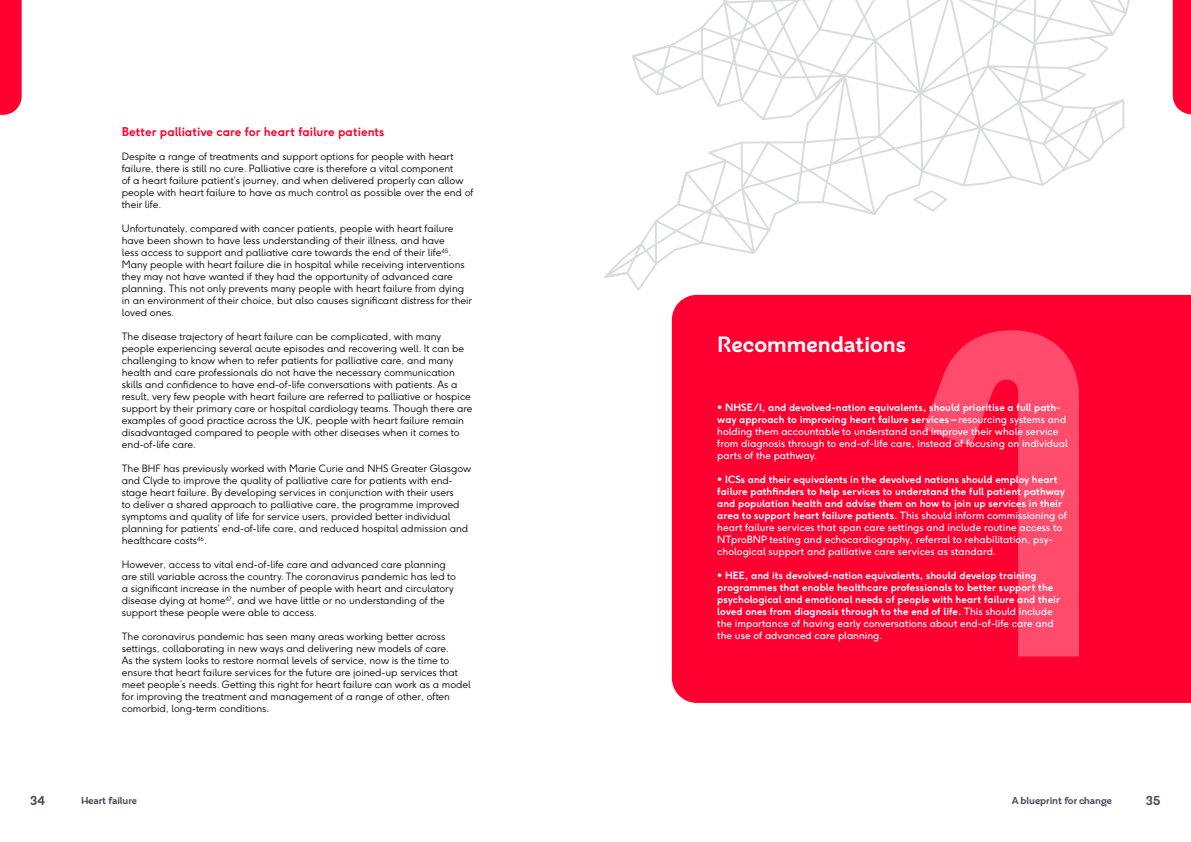
<style>
.page{position:relative;width:1191px;height:842px;background:#fff}
.page>*{position:absolute;margin:0;border:0;box-sizing:border-box;transform-origin:0 0}
.t1{font:700 456.7px "BHF Beats";color:#fff}
.t2{font:700 22px "BHF Beats";color:#fff}
.t3{font:700 12.9px "BHF Beats";color:#474e5a}
.t4{font:700 12px "F37 Ginger";color:#ff0030}
.t5{font:300 10px/12px "F37 Ginger";color:#000}
.t6{font:700 10px/12px "F37 Ginger";color:#fff}
.t7{font:10px/12px "F37 Ginger";color:#fff}
.t8{font:700 10px "BHF Beats";color:#474e5a}
.s1{font-weight:700}
.s2{font-weight:400}
</style>
<div class="page">
<div style="left:672px;top:295px;width:519px;height:408px;background:#ff0030"></div>
<svg style="left:0;top:0;width:22px;height:115px;background:#ff0b39"></svg>
<svg style="left:1172px;top:0;width:19px;height:114px;background:#ff133f"></svg>
<svg style="left:604px;top:0;width:526px;height:291px"></svg>
<p class="t4" style="left:122px;top:124px;width:264px">Better palliative care for heart failure patients</p>
<p class="t5" style="left:122px;top:151px;width:353px">Despite a range of treatments and support options for people with heart failure, there is still no cure. Palliative care is therefore a vital component<br>of a heart failure patient’s journey, and when delivered properly can allow people with heart failure to have as much control as possible over the end of their life.</p>
<p class="t5" style="left:122px;top:223px;width:352px">Unfortunately, compared with cancer patients, people with heart failure have been shown to have less understanding of their illness, and have<br>less access to support and palliative care towards the end of their life<sup>45</sup>.<br>Many people with heart failure die in hospital while receiving interventions they may not have wanted if they had the opportunity of advanced care planning. This not only prevents many people with heart failure from dying in an environment of their choice, but also causes significant distress for their loved ones.</p>
<p class="t5" style="left:122px;top:331px;width:352px">The disease trajectory of heart failure can be complicated, with many people experiencing several acute episodes and recovering well. It can be challenging to know when to refer patients for palliative care, and many health and care professionals do not have the necessary communication skills and confidence to have end-of-life conversations with patients. As a result, very few people with heart failure are referred to palliative or hospice support by their primary care or hospital cardiology teams. Though there are examples of good practice across the UK, people with heart failure remain disadvantaged compared to people with other diseases when it comes to end-of-life care.</p>
<p class="t5" style="left:122px;top:463px;width:351px">The BHF has previously worked with Marie Curie and NHS Greater Glasgow and Clyde to improve the quality of palliative care for patients with end&shy;stage heart failure. By developing services in conjunction with their users<br>to deliver a shared approach to palliative care, the programme improved symptoms and quality of life for service users, provided better individual planning for patients’ end-of-life care, and reduced hospital admission and healthcare costs<sup>46</sup>.</p>
<p class="t5" style="left:122px;top:559px;width:336px">However, access to vital end-of-life care and advanced care planning are still variable across the country. The coronavirus pandemic has led to a significant increase in the number of people with heart and circulatory disease dying at home<sup>47</sup>, and we have little or no understanding of the support these people were able to access.</p>
<p class="t5" style="left:122px;top:631px;width:350px">The coronavirus pandemic has seen many areas working better across settings, collaborating in new ways and delivering new models of care.<br>As the system looks to restore normal levels of service, now is the time to ensure that heart failure services for the future are joined-up services that meet people’s needs. Getting this right for heart failure can work as a model for improving the treatment and management of a range of other, often comorbid, long-term conditions.</p>
<h1 class="t1" style="left:922px;top:224px;width:192px">1</h1>
<h2 class="t2" style="left:717px;top:331px;width:190px">Recommendations</h2>
<p class="t7" style="left:717px;top:401px;width:352px"><span class="s1">• NHSE/I, and devolved-nation equivalents, should prioritise a full path&shy;way approach to improving heart failure services –</span> resourcing systems and holding them accountable to understand and improve their whole service from diagnosis through to end-of-life care, instead of focusing on individual parts of the pathway.</p>
<p class="t6" style="left:717px;top:473px;width:351px">• ICSs and their equivalents in the devolved nations should employ heart failure pathfinders to help services to understand the full patient pathway and population health and advise them on how to join up services in their area to support heart failure patients. <span class="s2">This should inform commissioning of heart failure services that span care settings and include routine access to NTproBNP testing and echocardiography, referral to rehabilitation, psy&shy;chological support and palliative care services as standard.</span></p>
<p class="t6" style="left:717px;top:569px;width:344px">• HEE, and its devolved-nation equivalents, should develop training programmes that enable healthcare professionals to better support the psychological and emotional needs of people with heart failure and their loved ones from diagnosis through to the end of life. <span class="s2">This should include the importance of having early conversations about end-of-life care and the use of advanced care planning.</span></p>
<p class="t3" style="left:30px;top:792px;width:17px">34</p>
<p class="t8" style="left:81px;top:795px;width:57px">Heart failure</p>
<p class="t8" style="left:1011px;top:795px;width:102px">A blueprint for change</p>
<p class="t3" style="left:1145px;top:792px;width:16px">35</p>
</div>
